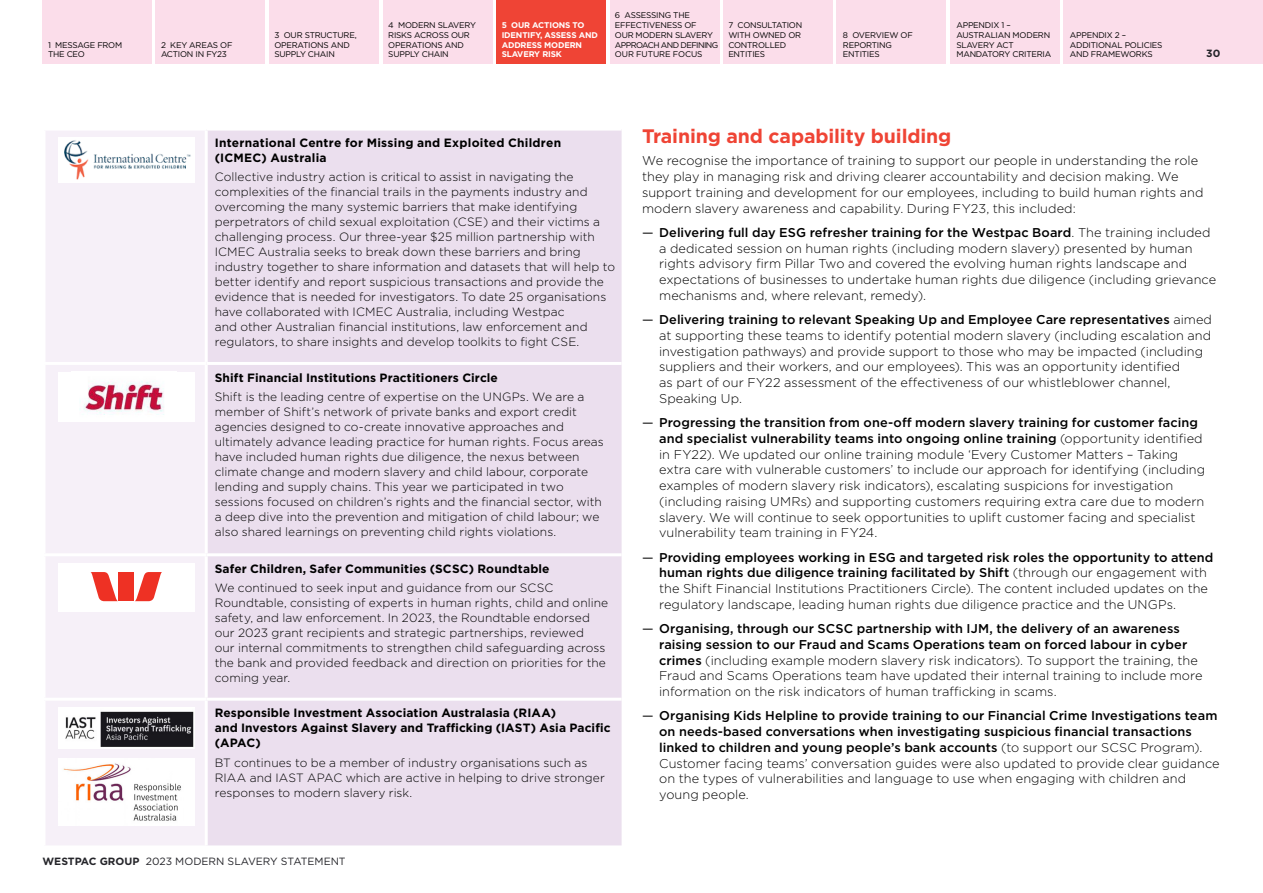
<style>
.page{position:relative;width:1263px;height:893px;background:#fff}
.page>*{position:absolute;margin:0;border:0;box-sizing:border-box;transform-origin:0 0}
.t1{font:700 19.5px "Gotham";letter-spacing:-.005em;color:#ef4435}
.t2{font:300 12.75px/15.8px "Gotham";color:#000}
.t3{font:500 12.75px/15.8px "Gotham";letter-spacing:.005em;color:#000}
.t4{font:300 12px/15px "Gotham";letter-spacing:.005em;color:#000}
.t5{font:700 12px/15px "Gotham";letter-spacing:.01em;color:#000}
.t6{font:10.5px "Gotham";color:#25252a}
.t7{font:700 10.5px "Gotham";color:#25252a}
.t8{font:8.25px/9.8px "Gotham";letter-spacing:-.025em;color:#000}
.t9{font:700 8.25px/9.8px "Gotham";letter-spacing:-.02em;color:#fff}
.s1{font-weight:700}
.s2{font-weight:400}
.s3{font-weight:500}
.s4{font-weight:300}
</style>
<div class="page">
<div style="left:46px;top:131px;width:159px;height:714px;background:#f6f0f8"></div>
<div style="left:208px;top:131px;width:414px;height:714px;background:#ebdfee"></div>
<hr style="left:206px;top:362px;width:416px;height:3px;background:#fff">
<hr style="left:206px;top:553px;width:416px;height:3px;background:#fff">
<hr style="left:206px;top:698px;width:416px;height:3px;background:#fff">
<hr style="left:43px;top:362px;width:163px;height:3px;background:#fff">
<hr style="left:43px;top:553px;width:163px;height:3px;background:#fff">
<hr style="left:43px;top:698px;width:163px;height:3px;background:#fff">
<img style="left:58px;top:138px;width:136px;height:45px">
<div style="left:58px;top:372px;width:136px;height:49px;background:#fff"></div>
<img style="left:80px;top:381px;width:84px;height:34px">
<div style="left:58px;top:563px;width:136px;height:49px;background:#fff"></div>
<svg style="left:91px;top:572px;width:27px;height:29px"></svg>
<svg style="left:135px;top:572px;width:27px;height:30px"></svg>
<div style="left:119px;top:572px;width:15px;height:29px;background:#ee3124"></div>
<img style="left:58px;top:708px;width:136px;height:40px">
<img style="left:58px;top:759px;width:136px;height:66px">
<div style="left:610px;top:0;width:109px;height:64px;background:#fbddea"></div>
<div style="left:723px;top:0;width:110px;height:64px;background:#fbddea"></div>
<div style="left:836px;top:0;width:110px;height:64px;background:#fbddea"></div>
<div style="left:950px;top:0;width:110px;height:64px;background:#fbddea"></div>
<div style="left:1063px;top:0;width:200px;height:64px;background:#fbddea"></div>
<div style="left:383px;top:0;width:109px;height:64px;background:#fbddea"></div>
<div style="left:269px;top:0;width:110px;height:64px;background:#fbddea"></div>
<div style="left:156px;top:0;width:109px;height:64px;background:#fbddea"></div>
<div style="left:43px;top:0;width:109px;height:64px;background:#fbddea"></div>
<div style="left:496px;top:0;width:110px;height:64px;background:#ef4435"></div>
<p class="t8" style="left:615px;top:10px;width:105px">6 ASSESSING THE<br>EFFECTIVENESS OF<br>OUR MODERN SLAVERY<br>APPROACH AND DEFINING<br>OUR FUTURE FOCUS</p>
<p class="t8" style="left:728px;top:20px;width:75px">7 CONSULTATION<br>WITH OWNED OR<br>CONTROLLED<br>ENTITIES</p>
<p class="t8" style="left:843px;top:30px;width:71px">8 OVERVIEW OF<br>REPORTING<br>ENTITIES</p>
<p class="t8" style="left:956px;top:20px;width:96px">APPENDIX 1 –<br>AUSTRALIAN MODERN<br>SLAVERY ACT<br>MANDATORY CRITERIA</p>
<p class="t8" style="left:1070px;top:30px;width:94px">APPENDIX 2 –<br>ADDITIONAL POLICIES<br>AND FRAMEWORKS</p>
<p class="t8" style="left:388px;top:20px;width:89px">4 MODERN SLAVERY<br>RISKS ACROSS OUR<br>OPERATIONS AND<br>SUPPLY CHAIN</p>
<p class="t9" style="left:502px;top:20px;width:98px">5 OUR ACTIONS TO<br>IDENTIFY, ASSESS AND<br>ADDRESS MODERN<br>SLAVERY RISK</p>
<p class="t8" style="left:274px;top:30px;width:84px">3 OUR STRUCTURE,<br>OPERATIONS AND<br>SUPPLY CHAIN</p>
<p class="t8" style="left:48px;top:40px;width:76px">1 MESSAGE FROM<br>THE CEO</p>
<p class="t7" style="left:1206px;top:47px;width:16px">30</p>
<p class="t8" style="left:161px;top:40px;width:73px">2 KEY AREAS OF<br>ACTION IN FY23</p>
<p class="t5" style="left:215px;top:135px;width:348px">International Centre for Missing and Exploited Children (ICMEC) Australia</p>
<p class="t4" style="left:215px;top:169px;width:402px">Collective industry action is critical to assist in navigating the complexities of the financial trails in the payments industry and overcoming the many systemic barriers that make identifying perpetrators of child sexual exploitation (CSE) and their victims a challenging process. Our three-year $25 million partnership with ICMEC Australia seeks to break down these barriers and bring industry together to share information and datasets that will help to better identify and report suspicious transactions and provide the evidence that is needed for investigators. To date 25 organisations have collaborated with ICMEC Australia, including Westpac<br>and other Australian financial institutions, law enforcement and regulators, to share insights and develop toolkits to fight CSE.</p>
<p class="t5" style="left:215px;top:370px;width:285px">Shift Financial Institutions Practitioners Circle</p>
<p class="t4" style="left:215px;top:389px;width:390px">Shift is the leading centre of expertise on the UNGPs. We are a member of Shift’s network of private banks and export credit agencies designed to co-create innovative approaches and ultimately advance leading practice for human rights. Focus areas have included human rights due diligence, the nexus between climate change and modern slavery and child labour, corporate lending and supply chains. This year we participated in two sessions focused on children’s rights and the financial sector, with a deep dive into the prevention and mitigation of child labour; we also shared learnings on preventing child rights violations.</p>
<p class="t5" style="left:215px;top:561px;width:336px">Safer Children, Safer Communities (SCSC) Roundtable</p>
<p class="t4" style="left:215px;top:580px;width:395px">We continued to seek input and guidance from our SCSC Roundtable, consisting of experts in human rights, child and online safety, and law enforcement. In 2023, the Roundtable endorsed our 2023 grant recipients and strategic partnerships, reviewed<br>our internal commitments to strengthen child safeguarding across the bank and provided feedback and direction on priorities for the coming year.</p>
<p class="t5" style="left:215px;top:705px;width:397px">Responsible Investment Association Australasia (RIAA)<br>and Investors Against Slavery and Trafficking (IAST) Asia Pacific (APAC)</p>
<p class="t4" style="left:215px;top:754px;width:391px">BT continues to be a member of industry organisations such as<br>RIAA and IAST APAC which are active in helping to drive stronger responses to modern slavery risk.</p>
<p class="t6" style="left:43px;top:855px;width:305px"><span class="s1">WESTPAC GROUP</span> 2023 MODERN SLAVERY STATEMENT</p>
<h1 class="t1" style="left:642px;top:123px;width:311px">Training and capability building</h1>
<p class="t2" style="left:642px;top:153px;width:563px">We recognise the importance of training to support our people in understanding the role they play in managing risk and driving clearer accountability and decision making. We support training and development for our employees, including to build human rights and modern slavery awareness and capability. During FY23, this included:</p>
<p class="t2" style="left:659px;top:224px;width:559px;text-indent:-17px"><span class="s2">—</span> <span class="s3">Delivering full day ESG refresher training for the Westpac Board</span>. The training included a dedicated session on human rights (including modern slavery) presented by human rights advisory firm Pillar Two and covered the evolving human rights landscape and expectations of businesses to undertake human rights due diligence (including grievance mechanisms and, where relevant, remedy).</p>
<p class="t2" style="left:659px;top:311px;width:554px;text-indent:-17px"><span class="s2">—</span> <span class="s3">Delivering training to relevant Speaking Up and Employee Care representatives</span> aimed at supporting these teams to identify potential modern slavery (including escalation and investigation pathways) and provide support to those who may be impacted (including suppliers and their workers, and our employees). This was an opportunity identified<br>as part of our FY22 assessment of the effectiveness of our whistleblower channel, Speaking Up.</p>
<p class="t2" style="left:659px;top:414px;width:548px;text-indent:-17px"><span class="s2">—</span> <span class="s3">Progressing the transition from one-off modern slavery training for customer facing and specialist vulnerability teams into ongoing online training</span> (opportunity identified in FY22). We updated our online training module ‘Every Customer Matters – Taking extra care with vulnerable customers’ to include our approach for identifying (including examples of modern slavery risk indicators), escalating suspicions for investigation (including raising UMRs) and supporting customers requiring extra care due to modern slavery. We will continue to seek opportunities to uplift customer facing and specialist vulnerability team training in FY24.</p>
<p class="t2" style="left:659px;top:549px;width:556px;text-indent:-17px"><span class="s2">—</span> <span class="s3">Providing employees working in ESG and targeted risk roles the opportunity to attend human rights due diligence training facilitated by Shift</span> (through our engagement with the Shift Financial Institutions Practitioners Circle). The content included updates on the regulatory landscape, leading human rights due diligence practice and the UNGPs.</p>
<p class="t2" style="left:659px;top:620px;width:545px;text-indent:-17px"><span class="s2">—</span> <span class="s3">Organising, through our SCSC partnership with IJM, the delivery of an awareness raising session to our Fraud and Scams Operations team on forced labour in cyber crimes</span> (including example modern slavery risk indicators). To support the training, the Fraud and Scams Operations team have updated their internal training to include more information on the risk indicators of human trafficking in scams.</p>
<p class="t3" style="left:659px;top:708px;width:562px;text-indent:-17px"><span class="s2">—</span> Organising Kids Helpline to provide training to our Financial Crime Investigations team on needs-based conversations when investigating suspicious financial transactions linked to children and young people’s bank accounts <span class="s4">(to support our SCSC Program).<br>Customer facing teams’ conversation guides were also updated to provide clear guidance on the types of vulnerabilities and language to use when engaging with children and young people.</span></p>
</div>
